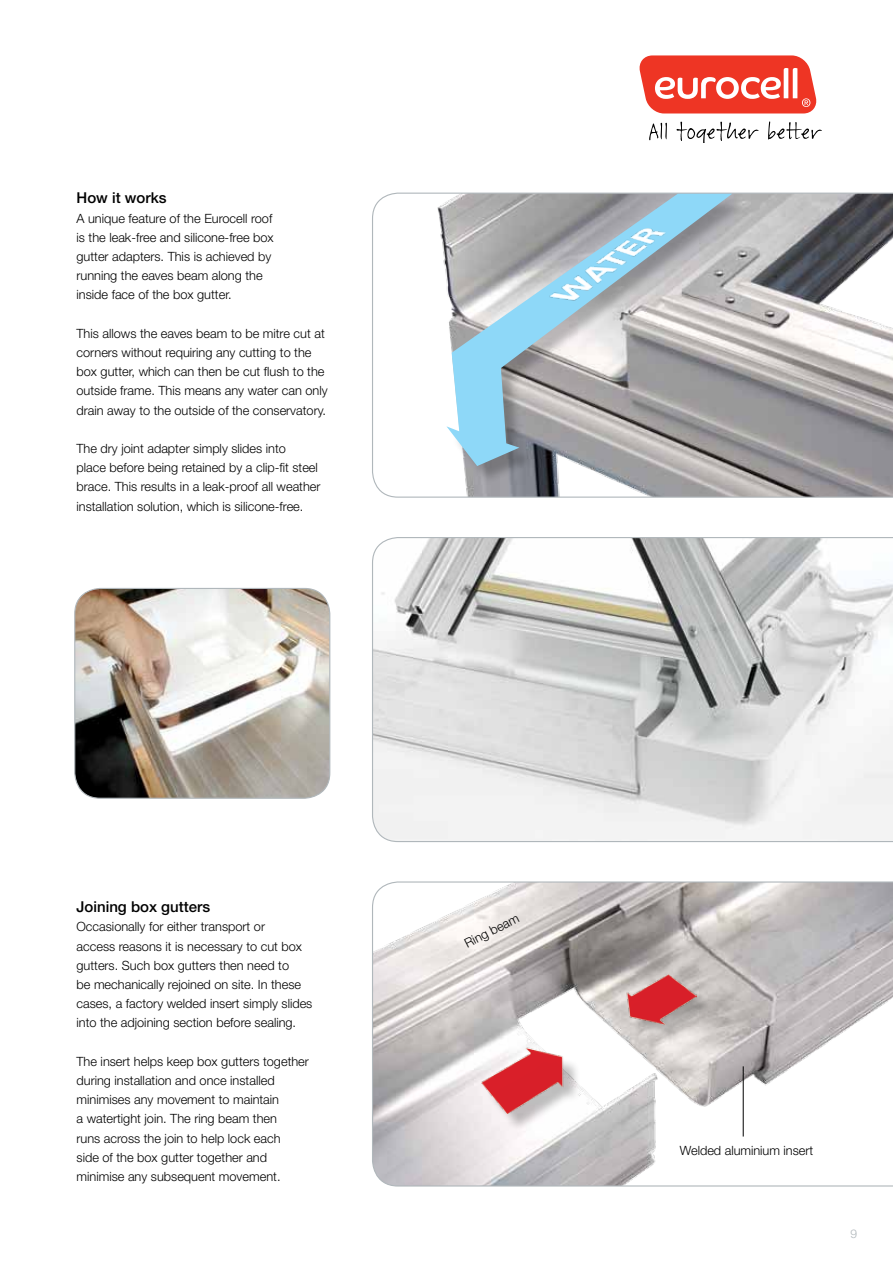
<style>
.page{position:relative;width:893px;height:1263px;background:#fff}
.page>*{position:absolute;margin:0;border:0;box-sizing:border-box;transform-origin:0 0}
.t1{font:500 15px "Helvetica Neue LT Std";color:#000}
.t2{font:300 12.75px/19.2px "Helvetica Neue LT Std";color:#000}
.t3{font:300 12px "Helvetica Neue LT Std";color:#b0b7bb}
</style>
<div class="page">
<svg style="left:677px;top:122px;width:81px;height:21px"></svg>
<svg style="left:768px;top:121px;width:54px;height:18px"></svg>
<svg style="left:639px;top:55px;width:178px;height:58px"></svg>
<svg style="left:649px;top:123px;width:18px;height:17px"></svg>
<svg style="left:372px;top:192px;width:521px;height:306px"></svg>
<svg style="left:372px;top:537px;width:521px;height:306px"></svg>
<svg style="left:372px;top:881px;width:521px;height:306px"></svg>
<div style="left:450px;top:196px;width:299px;height:288px;background:#000;opacity:.25"></div>
<svg style="left:446px;top:194px;width:286px;height:272px;background:#aab4ba"></svg>
<img style="left:544px;top:216px;width:125px;height:90px">
<div style="left:485px;top:978px;width:229px;height:153px;background:#000;opacity:.25"></div>
<img style="left:482px;top:975px;width:215px;height:139px">
<hr style="left:743px;top:1066px;width:1px;height:70px;background:#000">
<img style="left:75px;top:588px;width:255px;height:210px">
<div style="left:74px;top:588px;width:256px;height:211px;border:1px solid #b0b7bb;border-radius:26px"></div>
<p class="t1" style="left:77px;top:189px;width:92px">How it works</p>
<p class="t2" style="left:77px;top:208px;width:199px">A unique feature of the Eurocell roof is the leak-free and silicone-free box gutter adapters. This is achieved by running the eaves beam along the inside face of the box gutter.</p>
<p class="t2" style="left:77px;top:323px;width:253px">This allows the eaves beam to be mitre cut at corners without requiring any cutting to the box gutter, which can then be cut flush to the outside frame. This means any water can only drain away to the outside of the conservatory.</p>
<p class="t2" style="left:77px;top:439px;width:245px">The dry joint adapter simply slides into<br>place before being retained by a clip-fit steel brace. This results in a leak-proof all weather installation solution, which is silicone-free.</p>
<p class="t1" style="left:77px;top:898px;width:135px">Joining box gutters</p>
<p class="t2" style="left:77px;top:917px;width:237px">Occasionally for either transport or<br>access reasons it is necessary to cut box gutters. Such box gutters then need to<br>be mechanically rejoined on site. In these cases, a factory welded insert simply slides into the adjoining section before sealing.</p>
<p class="t2" style="left:77px;top:1051px;width:234px">The insert helps keep box gutters together during installation and once installed minimises any movement to maintain<br>a watertight join. The ring beam then<br>runs across the join to help lock each<br>side of the box gutter together and minimise any subsequent movement.</p>
<p class="t2" style="left:461px;top:935px;width:61px;rotate:-27deg">Ring beam</p>
<p class="t2" style="left:680px;top:1140px;width:135px">Welded aluminium insert</p>
<p class="t3" style="left:850px;top:1226px;width:8px">9</p>
</div>
